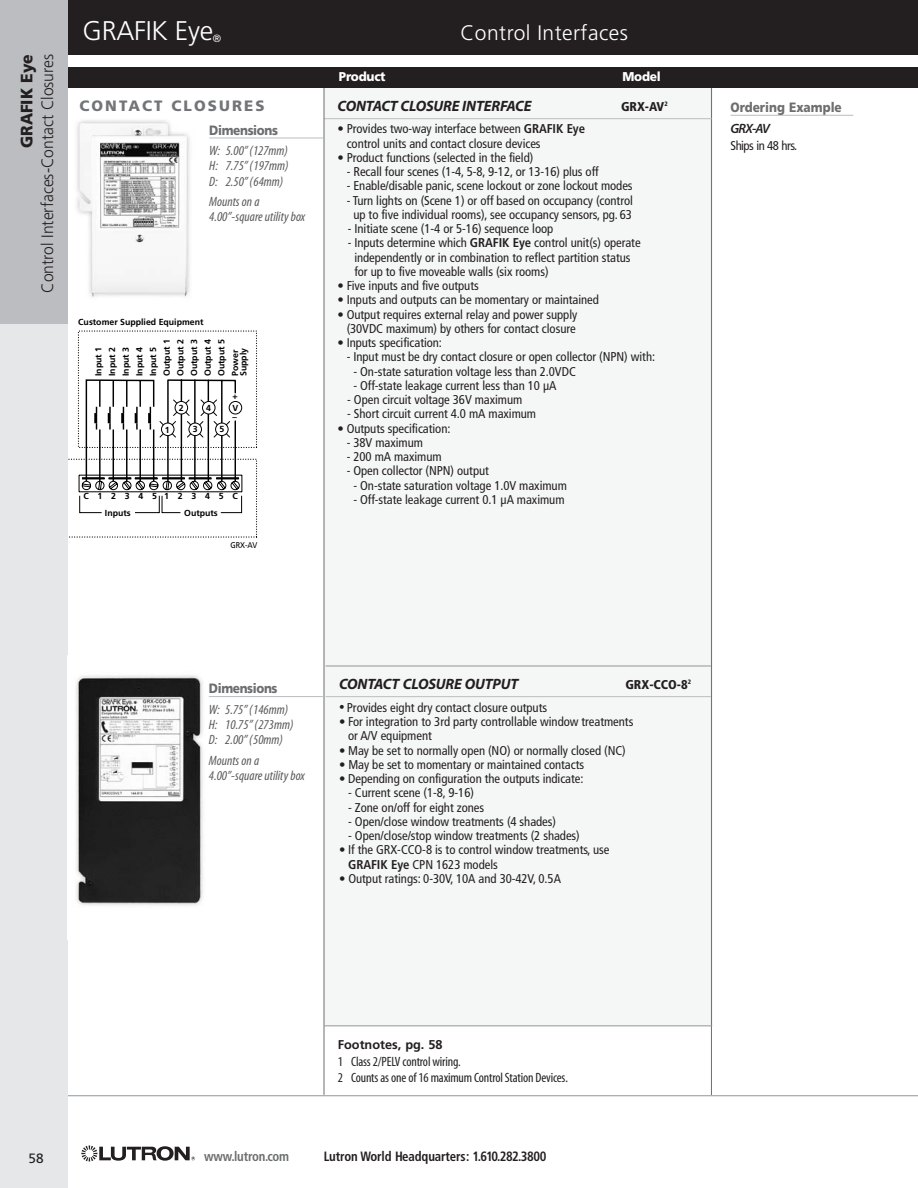
<style>
.page{position:relative;width:918px;height:1188px;background:#fff}
.page>*{position:absolute;margin:0;border:0;box-sizing:border-box;transform-origin:0 0}
.t1{font:300 27px "Frutiger";letter-spacing:-.01em;color:#fff}
.t2{font:300 21px "Frutiger";letter-spacing:.02em;color:#fff}
.t3{font:300 16.5px "Frutiger";color:#231f20;scale:.95 1}
.t4{font:900 16.5px "Frutiger";color:#231f20;scale:.95 1}
.t5{font:15px "Myriad MM It 700 600";letter-spacing:-.01em;color:#231f20}
.t6{font:900 15px "Frutiger";letter-spacing:.14em;color:#737477}
.t7{font:13.5px/15.1px "Myriad MM It 400 300";color:#58595b}
.t8{font:13.5px/16.8px "Myriad MM 400 300";letter-spacing:-.01em;color:#231f20}
.t9{font:700 condensed 13.5px "Frutiger";letter-spacing:-.01em;color:#231f20;scale:.95 1}
.t10{font:900 13.5px "Frutiger";letter-spacing:-.03em;color:#6d6e70;scale:.88 1}
.t11{font:900 13.5px "Frutiger";color:#6d6e70;scale:.88 1}
.t12{font:700 condensed 13.5px "Frutiger";letter-spacing:-.01em;color:#6d6e70;scale:.95 1}
.t13{font:13.5px "Myriad MM It 565 600";color:#231f20}
.t14{font:13.5px "Frutiger";color:#231f20}
.t15{font:condensed 12.75px/14.2px "Frutiger";letter-spacing:-.005em;color:#231f20}
.t16{font:900 condensed 12.75px "Frutiger";color:#231f20}
.t17{font:700 12.75px "Frutiger";color:#231f20}
.t18{font:condensed 12.75px "Frutiger";letter-spacing:-.04em;color:#231f20}
.t19{font:900 12.75px "Frutiger";letter-spacing:-.02em;color:#fff;scale:.94 1}
.t20{font:300 10.5px "Frutiger";color:#fff}
.t21{font:700 8.7px/13.6px "Frutiger";color:#000}
.t22{font:700 8.7px "Frutiger";letter-spacing:1em;color:#000}
.t23{font:8.4px "Frutiger";color:#000;scale:.88 1}
.s1{font-weight:700}
.s2{font-family:"Myriad MM It 700 600";font-stretch:normal;font-size:15px}
</style>
<div class="page">
<div style="left:324px;top:88px;width:388px;height:938px;background:#f5f6f6"></div>
<hr style="left:711px;top:71px;width:1px;height:1024px;background:#6d6e70">
<hr style="left:324px;top:118px;width:388px;height:1px;background:#bbbdc0">
<hr style="left:324px;top:73px;width:1px;height:1022px;background:#6d6e70">
<div style="left:68px;top:0;width:850px;height:56px;background:#231f20"></div>
<div style="left:68px;top:67px;width:850px;height:20px;background:#231f20"></div>
<svg style="left:68px;top:330px;width:190px;height:208px"></svg>
<hr style="left:54px;top:1095px;width:864px;height:1px;background:#939598">
<img style="left:77px;top:120px;width:113px;height:177px">
<hr style="left:209px;top:138px;width:115px;height:1px;background:#bbbdc0">
<svg style="left:81px;top:1145px;width:114px;height:16px"></svg>
<div style="left:0;top:0;width:68px;height:1188px;background:#e6e7e8"></div>
<div style="left:0;top:0;width:68px;height:324px;background:#bbbdc0"></div>
<img style="left:76px;top:675px;width:127px;height:231px">
<hr style="left:209px;top:696px;width:115px;height:1px;background:#bbbdc0">
<hr style="left:326px;top:666px;width:385px;height:1px;background:#939598">
<hr style="left:326px;top:696px;width:385px;height:1px;background:#bbbdc0">
<hr style="left:324px;top:1025px;width:388px;height:1px;background:#939598">
<hr style="left:730px;top:115px;width:123px;height:1px;background:#bbbdc0">
<p class="t4" style="left:20px;top:148px;width:101px;rotate:-90deg">GRAFIK Eye</p>
<p class="t3" style="left:41px;top:293px;width:253px;rotate:-90deg">Control Interfaces-Contact Closures</p>
<h1 class="t1" style="left:82px;top:20px;width:132px">GRAFIK Eye</h1>
<p class="t20" style="left:213px;top:34px;width:10px">®</p>
<h2 class="t2" style="left:460px;top:25px;width:169px">Control Interfaces</h2>
<p class="t19" style="left:339px;top:71px;width:51px">Product</p>
<p class="t19" style="left:623px;top:71px;width:42px">Model</p>
<p class="t5" style="left:338px;top:100px;width:196px">CONTACT CLOSURE INTERFACE</p>
<p class="t16" style="left:621px;top:101px;width:48px">GRX-AV<sup>2</sup></p>
<p class="t15" style="left:347px;top:123px;width:240px;text-indent:-9px">• Provides two-way interface between <span class="s1">GRAFIK Eye </span>control units and contact closure devices</p>
<p class="t15" style="left:338px;top:151px;width:197px">• Product functions (selected in the field)</p>
<p class="t15" style="left:347px;top:166px;width:254px">- Recall four scenes (1-4, 5-8, 9-12, or 13-16) plus off</p>
<p class="t15" style="left:347px;top:180px;width:287px">- Enable/disable panic, scene lockout or zone lockout modes</p>
<p class="t15" style="left:347px;top:194px;width:288px;text-align:center">- Turn lights on (Scene 1) or off based on occupancy (control up to five individual rooms), see occupancy sensors, pg. 63</p>
<p class="t15" style="left:348px;top:223px;width:207px">- Initiate scene (1-4 or 5-16) sequence loop</p>
<p class="t15" style="left:354px;top:237px;width:288px;text-indent:-7px">- Inputs determine which <span class="s1">GRAFIK Eye</span> control unit(s) operate independently or in combination to reflect partition status for up to five moveable walls (six rooms)</p>
<p class="t15" style="left:338px;top:280px;width:143px">• Five inputs and five outputs</p>
<p class="t15" style="left:338px;top:294px;width:263px">• Inputs and outputs can be momentary or maintained</p>
<p class="t15" style="left:338px;top:308px;width:241px;text-align:right">• Output requires external relay and power supply (30VDC maximum) by others for contact closure</p>
<p class="t15" style="left:338px;top:337px;width:106px">• Inputs specification:</p>
<p class="t15" style="left:347px;top:351px;width:310px">- Input must be dry contact closure or open collector (NPN) with:</p>
<p class="t15" style="left:353px;top:365px;width:224px">- On-state saturation voltage less than 2.0VDC</p>
<p class="t15" style="left:353px;top:379px;width:205px">- Off-state leakage current less than 10 µA</p>
<p class="t15" style="left:347px;top:394px;width:177px">- Open circuit voltage 36V maximum</p>
<p class="t15" style="left:347px;top:408px;width:190px">- Short circuit current 4.0 mA maximum</p>
<p class="t15" style="left:338px;top:422px;width:114px">• Outputs specification:</p>
<p class="t15" style="left:347px;top:436px;width:78px">- 38V maximum</p>
<p class="t15" style="left:347px;top:451px;width:97px">- 200 mA maximum</p>
<p class="t15" style="left:347px;top:465px;width:144px">- Open collector (NPN) output</p>
<p class="t15" style="left:353px;top:479px;width:215px">- On-state saturation voltage 1.0V maximum</p>
<p class="t15" style="left:353px;top:493px;width:213px">- Off-state leakage current 0.1 µA maximum</p>
<p class="t6" style="left:79px;top:100px;width:187px">CONTACT CLOSURES</p>
<p class="t11" style="left:730px;top:102px;width:128px">Ordering Example</p>
<p class="t13" style="left:730px;top:123px;width:41px">GRX-AV</p>
<p class="t18" style="left:730px;top:140px;width:68px">Ships in 48 hrs.</p>
<p class="t10" style="left:209px;top:125px;width:80px">Dimensions</p>
<p class="t7" style="left:209px;top:144px;width:81px;text-align:justify">W: 5.00” (127mm)<br>H: 7.75” (197mm)<br>D: 2.50” (64mm)</p>
<p class="t7" style="left:209px;top:195px;width:97px">Mounts on a<br>4.00”-square utility box</p>
<p class="t21" style="left:78px;top:316px;width:127px">Customer Supplied Equipment</p>
<p class="t21" style="left:92px;top:376px;width:39px;rotate:-90deg">Input 1<br>Input 2<br>Input 3<br>Input 4<br>Input 5<br>Output 1<br>Output 2<br>Output 3<br>Output 4<br>Output 5<br>Power</p>
<p class="t21" style="left:237px;top:376px;width:30px;rotate:-90deg">Supply</p>
<p class="t21" style="left:233px;top:390px;width:7px">+</p>
<p class="t21" style="left:233px;top:411px;width:6px">–</p>
<p class="t21" style="left:179px;top:401px;width:6px">2</p>
<p class="t21" style="left:206px;top:402px;width:6px">4</p>
<p class="t21" style="left:233px;top:402px;width:7px">V</p>
<p class="t21" style="left:193px;top:423px;width:6px">3</p>
<p class="t21" style="left:220px;top:423px;width:6px">5</p>
<p class="t21" style="left:165px;top:423px;width:6px">1</p>
<p class="t22" style="left:83px;top:493px;width:156px">C1234512345C</p>
<p class="t21" style="left:105px;top:507px;width:27px">Inputs</p>
<p class="t21" style="left:184px;top:507px;width:35px">Outputs</p>
<p class="t23" style="left:230px;top:542px;width:32px">GRX-AV</p>
<p class="t10" style="left:209px;top:683px;width:80px">Dimensions</p>
<p class="t7" style="left:209px;top:703px;width:86px">W: 5.75” (146mm)<br>H: 10.75” (273mm)<br>D: 2.00” (50mm)</p>
<p class="t7" style="left:209px;top:754px;width:97px">Mounts on a<br>4.00”-square utility box</p>
<p class="t5" style="left:339px;top:678px;width:181px">CONTACT CLOSURE OUTPUT</p>
<p class="t16" style="left:625px;top:679px;width:67px">GRX-CCO-8<sup>2</sup></p>
<p class="t15" style="left:339px;top:701px;width:210px"><span class="s2">•</span> Provides eight dry contact closure outputs</p>
<p class="t15" style="left:348px;top:716px;width:287px;text-indent:-9px">• For integration to 3rd party controllable window treatments or A/V equipment</p>
<p class="t15" style="left:339px;top:744px;width:288px">• May be set to normally open (NO) or normally closed (NC)</p>
<p class="t15" style="left:339px;top:758px;width:247px">• May be set to momentary or maintained contacts</p>
<p class="t15" style="left:339px;top:773px;width:246px">• Depending on configuration the outputs indicate:</p>
<p class="t15" style="left:348px;top:787px;width:127px">- Current scene (1-8, 9-16)</p>
<p class="t15" style="left:348px;top:801px;width:137px">- Zone on/off for eight zones</p>
<p class="t15" style="left:348px;top:815px;width:209px">- Open/close window treatments (4 shades)</p>
<p class="t15" style="left:348px;top:830px;width:233px">- Open/close/stop window treatments (2 shades)</p>
<p class="t15" style="left:348px;top:844px;width:263px;text-indent:-9px">• If the GRX-CCO-8 is to control window treatments, use<br><span class="s1">GRAFIK Eye</span> CPN 1623 models</p>
<p class="t15" style="left:339px;top:872px;width:224px">• Output ratings: 0-30V, 10A and 30-42V, 0.5A</p>
<p class="t14" style="left:28px;top:1153px;width:17px">58</p>
<p class="t17" style="left:338px;top:1039px;width:106px">Footnotes, pg. 58</p>
<p class="t8" style="left:338px;top:1054px;width:232px">1 Class 2/PELV control wiring.<br>2 Counts as one of 16 maximum Control Station Devices.</p>
<p class="t12" style="left:204px;top:1151px;width:91px">www.lutron.com</p>
<p class="t9" style="left:324px;top:1151px;width:236px">Lutron World Headquarters: 1.610.282.3800</p>
</div>
